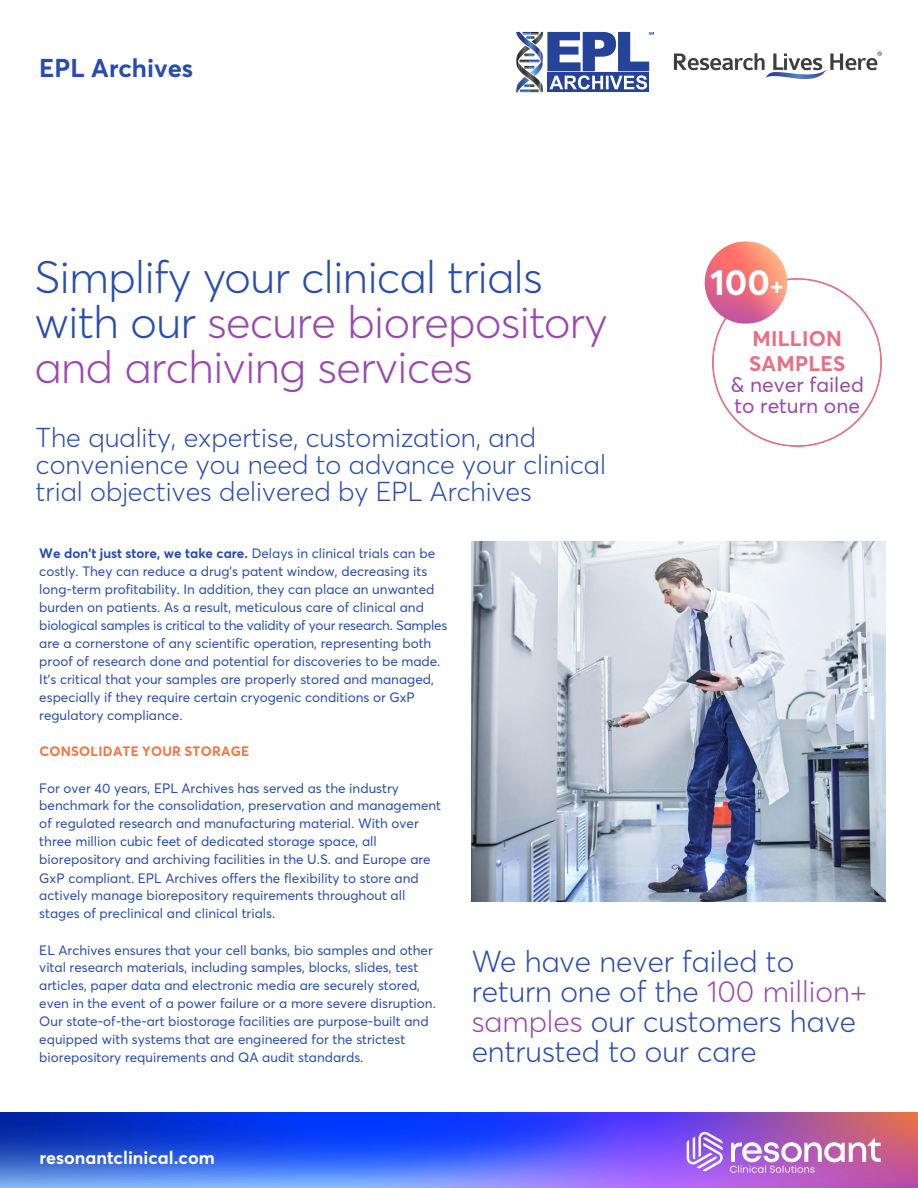
<style>
.page{position:relative;width:918px;height:1188px;background:#fff}
.page>*{position:absolute;margin:0;border:0;box-sizing:border-box;transform-origin:0 0}
.Services__10pt_bold{font:300 45px/45px "Averta";letter-spacing:-.01em;color:#9a48af}
.t1{font:700 36px "Averta";color:#fff}
.subheadline_18pts_li{font:300 30px/30px "Averta";color:#274cb2}
.Services__10pt_bold-2{font:300 27px/27px "Averta";color:#274cb2}
.Services__10pt_bold-3{font:700 25.5px "Averta";color:#274cb2}
.t2{font:21px/21px "Averta";color:#9a48af}
.t3{font:700 21px/24.6px "Averta";letter-spacing:.01em;color:#eb6e83}
.t4{font:700 18px "Averta";color:#fff}
.url{font:13.5px/17.9px "Averta";color:#274cb2}
.url-2{font:700 13.5px "Averta";letter-spacing:.02em;color:#f3743f}
.s1{color:#274cb2}
.s2{font-size:24px}
.s3{font-weight:700}
.s4{color:#9a48af}
</style>
<div class="page">
<svg style="left:392px;top:1112px;width:140px;height:1px"></svg>
<img style="left:471px;top:542px;width:414px;height:359px">
<img style="left:713px;top:279px;width:169px;height:168px">
<img style="left:705px;top:241px;width:82px;height:83px;border-radius:41px">
<svg style="left:516px;top:32px;width:138px;height:60px"></svg>
<svg style="left:674px;top:52px;width:208px;height:27px"></svg>
<img style="left:0;top:1113px;width:918px;height:75px">
<svg style="left:638px;top:1112px;width:243px;height:76px"></svg>
<p class="Services__10pt_bold-3" style="left:39px;top:50px;width:156px">EPL Archives</p>
<p class="Services__10pt_bold" style="left:35px;top:253px;width:575px"><span class="s1">Simplify your clinical trials with our</span> secure biorepository and archiving services</p>
<p class="Services__10pt_bold-2" style="left:36px;top:423px;width:572px">The quality, expertise, customization, and convenience you need to advance your clinical trial objectives delivered by EPL Archives</p>
<h2 class="t1" style="left:710px;top:257px;width:75px">100<span class="s2">+</span></h2>
<h3 class="t3" style="left:749px;top:326px;width:98px">MILLION<br>SAMPLES</h3>
<h3 class="t2" style="left:731px;top:373px;width:135px">&amp; never failed to return one</h3>
<p class="url" style="left:39px;top:544px;width:410px"><span class="s3">We don’t just store, we take care.</span> Delays in clinical trials can be costly. They can reduce a drug’s patent window, decreasing its long-term profitability. In addition, they can place an unwanted burden on patients. As a result, meticulous care of clinical and biological samples is critical to the validity of your research. Samples are a cornerstone of any scientific operation, representing both proof of research done and potential for discoveries to be made.<br>It’s critical that your samples are properly stored and managed, especially if they require certain cryogenic conditions or GxP regulatory compliance.</p>
<p class="url-2" style="left:39px;top:742px;width:211px">CONSOLIDATE YOUR STORAGE</p>
<p class="url" style="left:39px;top:778px;width:403px">For over 40 years, EPL Archives has served as the industry benchmark for the consolidation, preservation and management of regulated research and manufacturing material. With over three million cubic feet of dedicated storage space, all biorepository and archiving facilities in the U.S. and Europe are GxP compliant. EPL Archives offers the flexibility to store and actively manage biorepository requirements throughout all stages of preclinical and clinical trials.</p>
<p class="url" style="left:39px;top:940px;width:398px">EL Archives ensures that your cell banks, bio samples and other vital research materials, including samples, blocks, slides, test articles, paper data and electronic media are securely stored, even in the event of a power failure or a more severe disruption.<br>Our state-of-the-art biostorage facilities are purpose-built and equipped with systems that are engineered for the strictest biorepository requirements and QA audit standards.</p>
<p class="subheadline_18pts_li" style="left:472px;top:945px;width:397px">We have never failed to return one of the <span class="s4">100 million+ samples</span> our customers have entrusted to our care</p>
<h3 class="t4" style="left:40px;top:1145px;width:177px">resonantclinical.com</h3>
</div>
